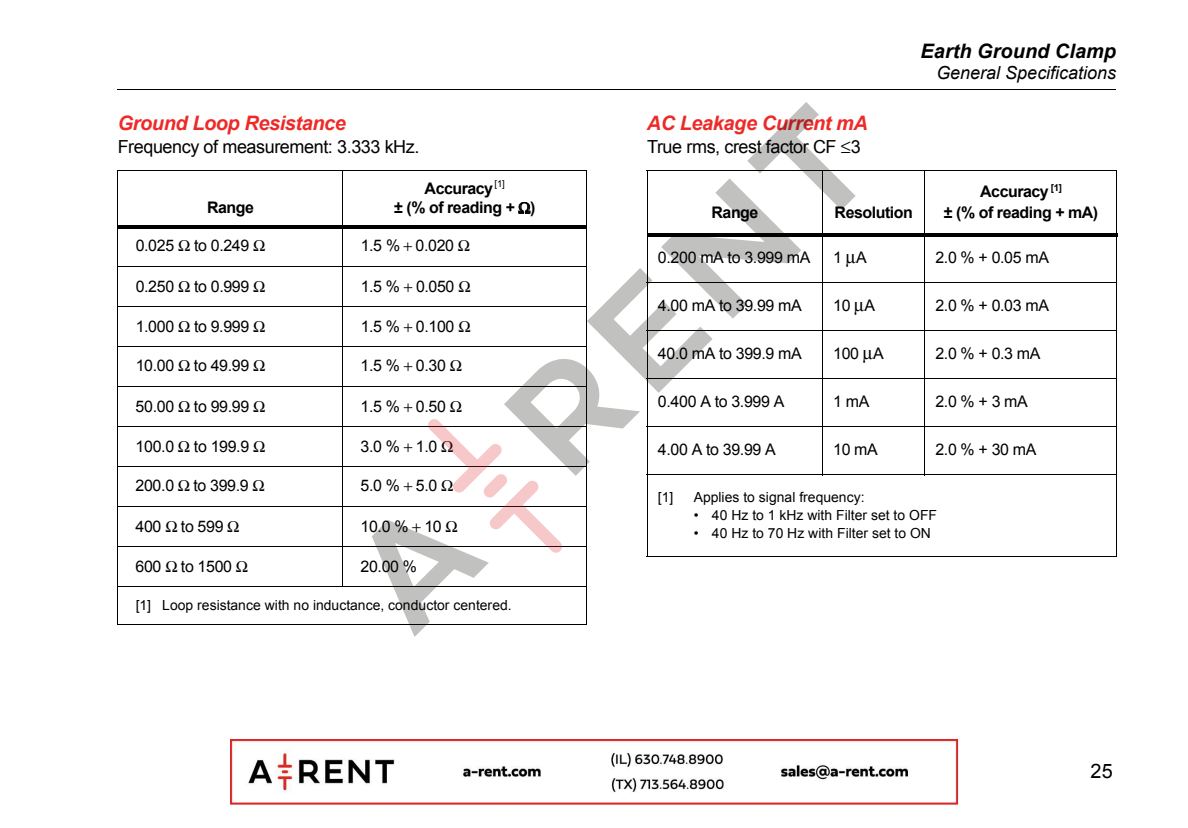
<style>
.page{position:relative;width:1188px;height:828px;background:#fff}
.page>*{position:absolute;margin:0;border:0;box-sizing:border-box;transform-origin:0 0}
.t1{font:italic 700 20px "Arial";letter-spacing:-.02em;color:#ee2a28}
.t2{font:italic 700 20px "Arial";letter-spacing:.005em;color:#000}
.t3{font:20px "Arial";color:#000}
.t4{font:18px "Arial";letter-spacing:-.025em;color:#000}
.t5{font:italic 18px "Arial";letter-spacing:-.005em;color:#000}
.t6{font:16px "Arial";letter-spacing:-.02em;color:#000}
.t7{font:700 16px/20px "Arial";letter-spacing:-.03em;color:#000;text-align:center}
.t8{font:14px "Arial";letter-spacing:.005em;color:#000}
</style>
<div class="page">
<hr style="left:118px;top:89px;width:998px;height:1px;background:#000">
<hr style="left:117px;top:171px;width:1px;height:453px;background:#000">
<hr style="left:342px;top:170px;width:1px;height:417px;background:#000">
<hr style="left:117px;top:170px;width:470px;height:1px;background:#000">
<hr style="left:117px;top:225px;width:470px;height:4px;background:#000">
<hr style="left:117px;top:266px;width:470px;height:1px;background:#000">
<hr style="left:117px;top:306px;width:470px;height:1px;background:#000">
<hr style="left:117px;top:346px;width:470px;height:1px;background:#000">
<hr style="left:117px;top:386px;width:470px;height:1px;background:#000">
<hr style="left:117px;top:426px;width:470px;height:1px;background:#000">
<hr style="left:117px;top:466px;width:470px;height:1px;background:#000">
<hr style="left:117px;top:506px;width:470px;height:1px;background:#000">
<hr style="left:117px;top:546px;width:470px;height:1px;background:#000">
<hr style="left:117px;top:586px;width:470px;height:1px;background:#000">
<hr style="left:117px;top:624px;width:470px;height:1px;background:#000">
<hr style="left:924px;top:170px;width:1px;height:305px;background:#000">
<hr style="left:1116px;top:171px;width:1px;height:385px;background:#000">
<hr style="left:647px;top:170px;width:470px;height:1px;background:#000">
<hr style="left:647px;top:233px;width:470px;height:4px;background:#000">
<hr style="left:647px;top:282px;width:470px;height:1px;background:#000">
<hr style="left:647px;top:330px;width:470px;height:1px;background:#000">
<hr style="left:647px;top:378px;width:470px;height:1px;background:#000">
<hr style="left:647px;top:426px;width:470px;height:1px;background:#000">
<hr style="left:647px;top:474px;width:470px;height:1px;background:#000">
<hr style="left:647px;top:556px;width:470px;height:1px;background:#000">
<img style="left:231px;top:739px;width:727px;height:66px">
<svg style="left:372px;top:102px;width:484px;height:535px"></svg>
<p class="t2" style="left:921px;top:38px;width:197px">Earth Ground Clamp</p>
<p class="t5" style="left:936px;top:61px;width:181px">General Specifications</p>
<p class="t1" style="left:118px;top:110px;width:230px">Ground Loop Resistance</p>
<p class="t4" style="left:118px;top:135px;width:303px">Frequency of measurement: 3.333 kHz.</p>
<p class="t1" style="left:647px;top:110px;width:223px">AC Leakage Current mA</p>
<p class="t4" style="left:647px;top:135px;width:215px">True rms, crest factor CF ≤3</p>
<p class="t7" style="left:207px;top:198px;width:48px">Range</p>
<p class="t7" style="left:394px;top:178px;width:143px">Accuracy <sup>[1]<br></sup>± (% of reading + )</p>
<p class="t7" style="left:711px;top:202px;width:48px">Range</p>
<p class="t7" style="left:835px;top:202px;width:80px">Resolution</p>
<p class="t7" style="left:944px;top:182px;width:156px">Accuracy <sup>[1]<br></sup>± (% of reading + mA)</p>
<p class="t6" style="left:136px;top:235px;width:115px">0.025 to 0.249</p>
<p class="t6" style="left:361px;top:235px;width:95px">1.5 % 0.020</p>
<p class="t6" style="left:136px;top:275px;width:115px">0.250 to 0.999</p>
<p class="t6" style="left:361px;top:275px;width:95px">1.5 % 0.050</p>
<p class="t6" style="left:136px;top:315px;width:115px">1.000 to 9.999</p>
<p class="t6" style="left:361px;top:315px;width:95px">1.5 % 0.100</p>
<p class="t6" style="left:136px;top:355px;width:115px">10.00 to 49.99</p>
<p class="t6" style="left:361px;top:355px;width:87px">1.5 % 0.30</p>
<p class="t6" style="left:136px;top:395px;width:115px">50.00 to 99.99</p>
<p class="t6" style="left:361px;top:395px;width:87px">1.5 % 0.50</p>
<p class="t6" style="left:136px;top:435px;width:115px">100.0 to 199.9</p>
<p class="t6" style="left:361px;top:435px;width:78px">3.0 % 1.0</p>
<p class="t6" style="left:136px;top:475px;width:115px">200.0 to 399.9</p>
<p class="t6" style="left:361px;top:475px;width:78px">5.0 % 5.0</p>
<p class="t6" style="left:136px;top:515px;width:89px">400 to 599</p>
<p class="t6" style="left:361px;top:515px;width:83px">10.0 % 10</p>
<p class="t6" style="left:136px;top:555px;width:98px">600 to 1500</p>
<p class="t6" style="left:361px;top:555px;width:58px">20.00 %</p>
<p class="t8" style="left:136px;top:596px;width:378px">[1] Loop resistance with no inductance, conductor centered.</p>
<p class="t6" style="left:658px;top:247px;width:154px">0.200 mA to 3.999 mA</p>
<p class="t6" style="left:833px;top:247px;width:35px">1 A</p>
<p class="t6" style="left:935px;top:247px;width:115px">2.0 % + 0.05 mA</p>
<p class="t6" style="left:658px;top:295px;width:145px">4.00 mA to 39.99 mA</p>
<p class="t6" style="left:833px;top:295px;width:44px">10 A</p>
<p class="t6" style="left:935px;top:295px;width:115px">2.0 % + 0.03 mA</p>
<p class="t6" style="left:658px;top:343px;width:145px">40.0 mA to 399.9 mA</p>
<p class="t6" style="left:833px;top:343px;width:52px">100 A</p>
<p class="t6" style="left:935px;top:343px;width:107px">2.0 % + 0.3 mA</p>
<p class="t6" style="left:658px;top:391px;width:128px">0.400 A to 3.999 A</p>
<p class="t6" style="left:833px;top:391px;width:38px">1 mA</p>
<p class="t6" style="left:935px;top:391px;width:94px">2.0 % + 3 mA</p>
<p class="t6" style="left:658px;top:439px;width:119px">4.00 A to 39.99 A</p>
<p class="t6" style="left:833px;top:439px;width:46px">10 mA</p>
<p class="t6" style="left:935px;top:439px;width:102px">2.0 % + 30 mA</p>
<p class="t8" style="left:658px;top:488px;width:17px">[1]</p>
<p class="t8" style="left:694px;top:488px;width:172px">Applies to signal frequency:</p>
<p class="t8" style="left:694px;top:506px;width:245px">• 40 Hz to 1 kHz with Filter set to OFF</p>
<p class="t8" style="left:694px;top:524px;width:239px">• 40 Hz to 70 Hz with Filter set to ON</p>
<p class="t3" style="left:1091px;top:758px;width:24px">25</p>
</div>
